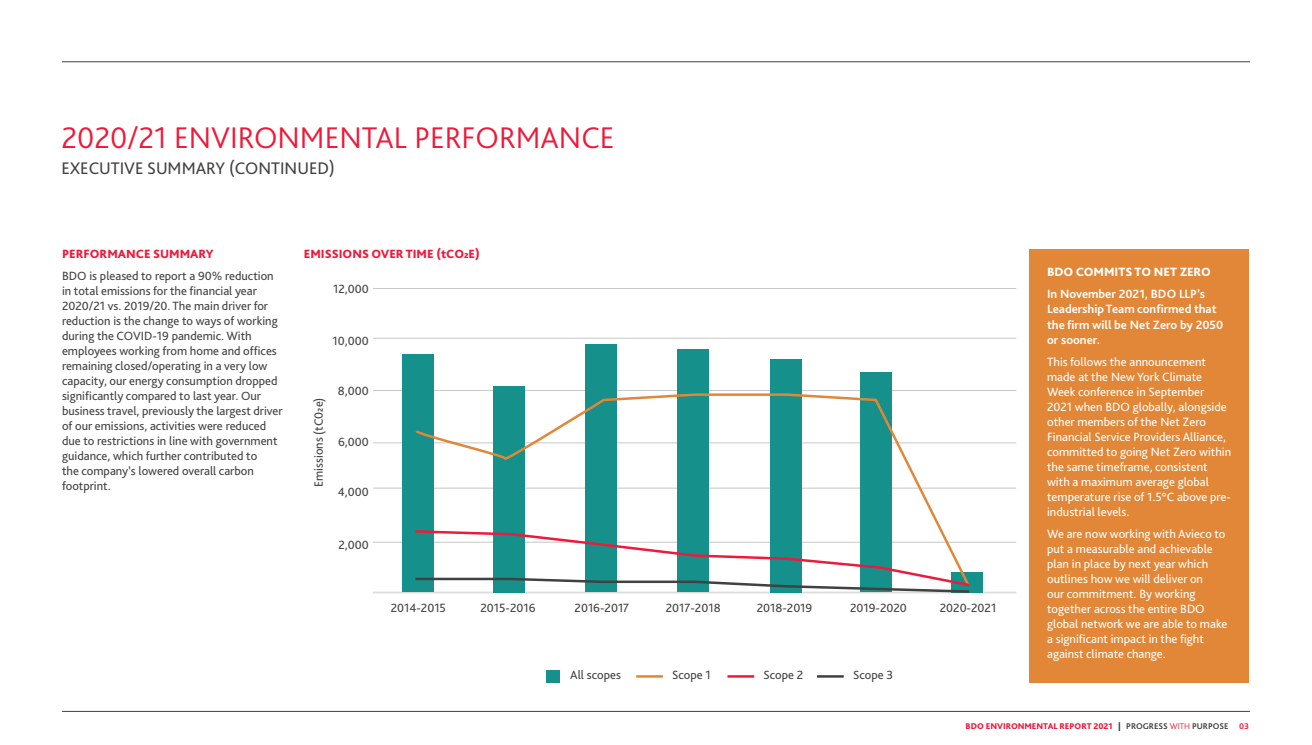
<style>
.page{position:relative;width:1312px;height:745px;background:#fff}
.page>*{position:absolute;margin:0;border:0;box-sizing:border-box;transform-origin:0 0}
.Main_Page_Headline{font:300 31.25px "Bliss Pro";color:#ed1a3a}
.Main_Page_Subtitle{font:17.5px "Bliss Pro";color:#414140}
.Body_Text{font:12.5px/15px "Bliss Pro";color:#414140}
.Body_Text-2{font:12.5px/15px "Bliss Pro";color:#fff}
.Body_Text-3{font:700 12.5px/15px "Bliss Pro";color:#fff}
.Body_Subheading{font:800 12.5px "Bliss Pro";color:#ed1a3a}
.Body_Text-4{font:800 12.5px "Bliss Pro";color:#fff}
.t1{font:800 8.75px "Bliss Pro";color:#ed1a3a}
.s1{color:#414140}
.s2{font-weight:700;color:#414140}
.s3{font-weight:300}
.s4{font-weight:700}
</style>
<div class="page">
<hr style="left:373px;top:288px;width:643px;height:1px;background:#414140">
<hr style="left:373px;top:338px;width:643px;height:1px;background:#414140">
<hr style="left:373px;top:390px;width:643px;height:1px;background:#414140">
<hr style="left:373px;top:442px;width:643px;height:1px;background:#414140">
<hr style="left:373px;top:487px;width:643px;height:1px;background:#414140">
<hr style="left:373px;top:541px;width:643px;height:1px;background:#414140">
<hr style="left:373px;top:592px;width:643px;height:1px;background:#414140">
<hr style="left:373px;top:591px;width:643px;height:1px;background:#e9e9e9">
<div style="left:1029px;top:249px;width:219px;height:433px;background:#e18737"></div>
<div style="left:402px;top:354px;width:31px;height:237px;background:#16908b"></div>
<div style="left:493px;top:385px;width:31px;height:206px;background:#16908b"></div>
<div style="left:586px;top:344px;width:31px;height:247px;background:#16908b"></div>
<div style="left:677px;top:349px;width:31px;height:242px;background:#16908b"></div>
<div style="left:770px;top:359px;width:31px;height:232px;background:#16908b"></div>
<div style="left:860px;top:372px;width:31px;height:219px;background:#16908b"></div>
<div style="left:950px;top:571px;width:31px;height:20px;background:#16908b"></div>
<svg style="left:415px;top:392px;width:556px;height:136px"></svg>
<svg style="left:413px;top:528px;width:558px;height:65px"></svg>
<hr style="left:62px;top:61px;width:1187px;height:1px;background:#414140">
<hr style="left:62px;top:710px;width:1187px;height:1px;background:#414140">
<div style="left:546px;top:669px;width:14px;height:13px;background:#16908b"></div>
<hr style="left:636px;top:674px;width:26px;height:3px;background:#e18737">
<hr style="left:727px;top:674px;width:27px;height:3px;background:#ed1a3a">
<hr style="left:816px;top:674px;width:27px;height:3px;background:#414140">
<p class="Main_Page_Headline" style="left:61px;top:118px;width:554px">2020/21 ENVIRONMENTAL PERFORMANCE</p>
<p class="Main_Page_Subtitle" style="left:61px;top:158px;width:275px">EXECUTIVE SUMMARY (CONTINUED)</p>
<p class="Body_Subheading" style="left:304px;top:246px;width:177px">EMISSIONS OVER TIME (tCO2E)</p>
<p class="Body_Subheading" style="left:62px;top:246px;width:153px">PERFORMANCE SUMMARY</p>
<p class="Body_Text" style="left:62px;top:268px;width:222px">BDO is pleased to report a 90% reduction in total emissions for the financial year 2020/21 vs. 2019/20. The main driver for reduction is the change to ways of working during the COVID-19 pandemic. With employees working from home and offices remaining closed/operating in a very low capacity, our energy consumption dropped significantly compared to last year. Our business travel, previously the largest driver of our emissions, activities were reduced due to restrictions in line with government guidance, which further contributed to<br>the company’s lowered overall carbon footprint.</p>
<p class="Body_Text-4" style="left:1046px;top:264px;width:165px">BDO COMMITS TO NET ZERO</p>
<p class="Body_Text" style="left:333px;top:281px;width:37px">12,000</p>
<p class="Body_Text-3" style="left:1046px;top:286px;width:178px">In November 2021, BDO LLP’s<br>Leadership Team confirmed that the firm will be Net Zero by 2050 or sooner.</p>
<p class="Body_Text-2" style="left:1046px;top:353px;width:185px">This follows the announcement made at the New York Climate<br>Week conference in September<br>2021 when BDO globally, alongside other members of the Net Zero<br>Financial Service Providers Alliance, committed to going Net Zero within the same timeframe, consistent with a maximum average global temperature rise of 1.5°C above pre&shy;industrial levels.</p>
<p class="Body_Text-2" style="left:1046px;top:525px;width:182px">We are now working with Avieco to put a measurable and achievable plan in place by next year which outlines how we will deliver on<br>our commitment. By working together across the entire BDO global network we are able to make a significant impact in the fight against climate change.</p>
<p class="Body_Text" style="left:332px;top:332px;width:38px">10,000</p>
<p class="Body_Text" style="left:338px;top:383px;width:32px">8,000</p>
<p class="Body_Text" style="left:311px;top:487px;width:91px;rotate:-90deg">Emissions (tC02e)</p>
<p class="Body_Text" style="left:338px;top:433px;width:32px">6,000</p>
<p class="Body_Text" style="left:338px;top:484px;width:32px">4,000</p>
<p class="Body_Text" style="left:338px;top:536px;width:32px">2,000</p>
<p class="Body_Text" style="left:390px;top:599px;width:57px">2014-2015</p>
<p class="Body_Text" style="left:480px;top:599px;width:57px">2015-2016</p>
<p class="Body_Text" style="left:574px;top:599px;width:56px">2016-2017</p>
<p class="Body_Text" style="left:665px;top:599px;width:56px">2017-2018</p>
<p class="Body_Text" style="left:756px;top:599px;width:57px">2018-2019</p>
<p class="Body_Text" style="left:849px;top:599px;width:58px">2019-2020</p>
<p class="Body_Text" style="left:939px;top:599px;width:58px">2020-2021</p>
<p class="Body_Text" style="left:570px;top:667px;width:52px">All scopes</p>
<p class="Body_Text" style="left:672px;top:667px;width:40px">Scope 1</p>
<p class="Body_Text" style="left:763px;top:667px;width:41px">Scope 2</p>
<p class="Body_Text" style="left:852px;top:667px;width:42px">Scope 3</p>
<p class="t1" style="left:965px;top:719px;width:285px">BDO ENVIRONMENTAL REPORT 2021 <span class="s1">|</span> <span class="s2">PROGRESS</span> <span class="s3">WITH</span> <span class="s2">PURPOSE</span> <span class="s4">03</span></p>
</div>
